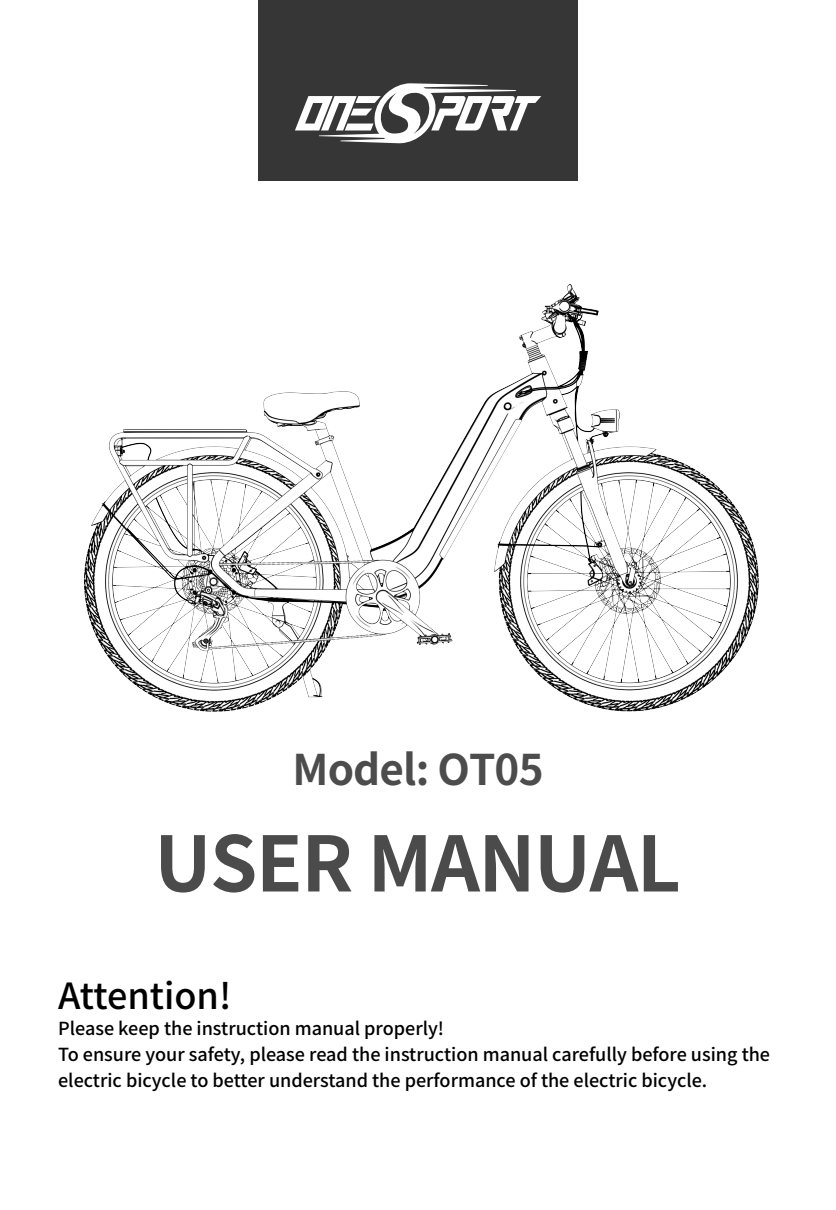
<style>
.page{position:relative;width:836px;height:1210px;background:#fff}
.page>*{position:absolute;margin:0;border:0;box-sizing:border-box;transform-origin:0 0}
.t1{font:700 76.16px "Noto Sans Hans";letter-spacing:-.02em;color:#4b4b4b}
.t2{font:700 42.2px "Noto Sans Hans";letter-spacing:-.02em;color:#4c4c4c}
.t3{font:500 36px "Noto Sans Hans";color:#000}
.t4{font:500 18px/26px "Noto Sans Hans";color:#000}
</style>
<div class="page">
<div style="left:258px;top:0;width:319px;height:180px;background:#363636"></div>
<img style="left:84px;top:73px;width:675px;height:639px">
<h2 class="t2" style="left:292px;top:746px;width:252px">Model: OT05</h2>
<h1 class="t1" style="left:154px;top:820px;width:527px">USER MANUAL</h1>
<h3 class="t3" style="left:58px;top:975px;width:175px">Attention!</h3>
<p class="t4" style="left:58px;top:1016px;width:713px">Please keep the instruction manual properly!<br>To ensure your safety, please read the instruction manual carefully before using the electric bicycle to better understand the performance of the electric bicycle.</p>
</div>
